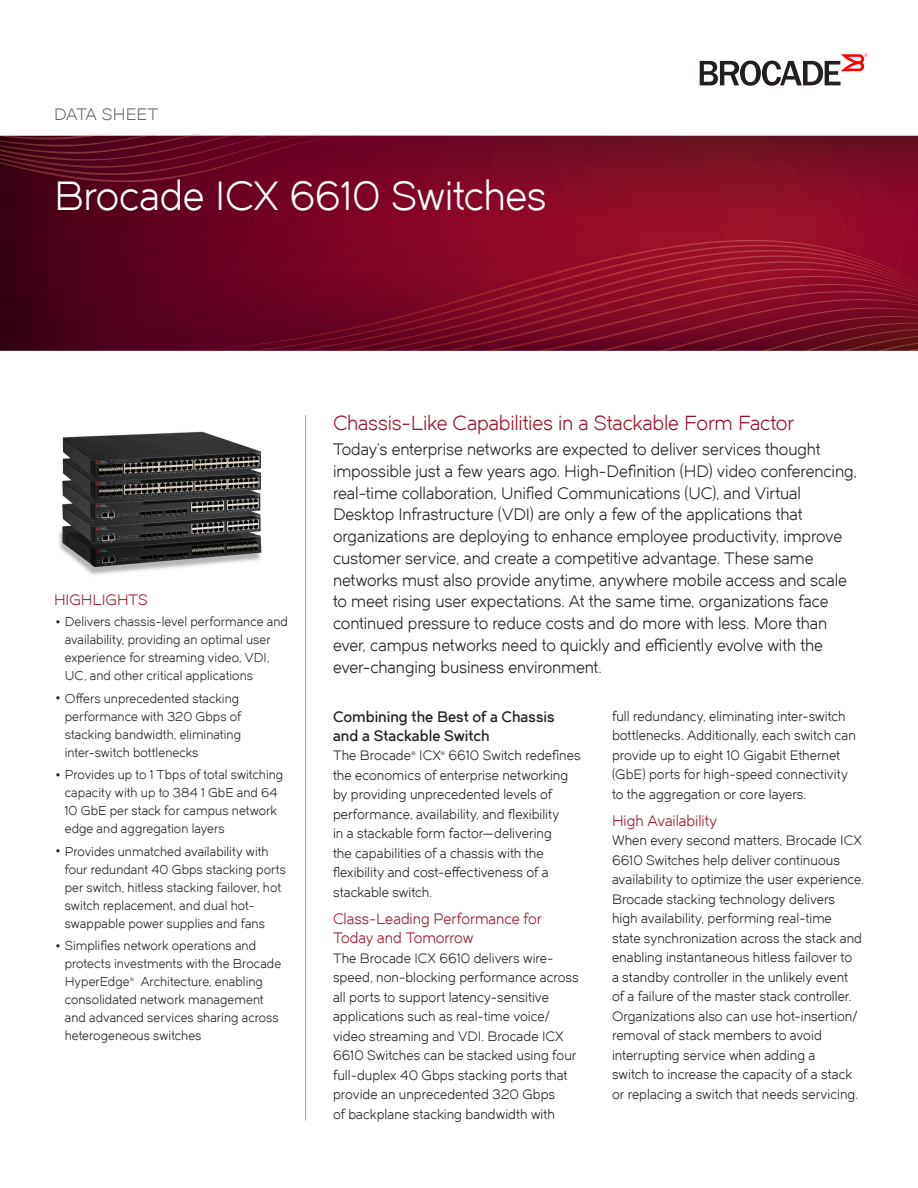
<style>
.page{position:relative;width:918px;height:1188px;background:#fff}
.page>*{position:absolute;margin:0;border:0;box-sizing:border-box;transform-origin:0 0}
.Document_Headline{font:40.5px "Dual 400";letter-spacing:-.01em;color:#fff}
.Headline{font:20.25px "Dual 400";letter-spacing:-.01em;color:#9b132a}
.Intro_body_copy{font:16.5px/21.8px "Dual 400";letter-spacing:-.005em;color:#231f20}
.t1{font:16.5px "Dual 400";letter-spacing:-.005em;color:#666}
.Subhead_2{font:15px/19.5px "Dual 400";letter-spacing:-.005em;color:#9b132a}
.Subhead{font:15px/18.8px "Dual 600";color:#231f20}
.Sidebar_Headline{font:15px "Dual 400";letter-spacing:-.005em;color:#9b132a}
.Body_copy{font:13.5px/19.5px "Dual 400";letter-spacing:.005em;color:#231f20}
.t2{font:12.75px/18px "Dual 400";letter-spacing:.005em;color:#231f20}
.s1{font-size:25.5px}
</style>
<div class="page">
<svg style="left:0;top:136px;width:918px;height:215px;background:#700621"></svg>
<svg style="left:171px;top:240px;width:747px;height:111px;background:#880927"></svg>
<svg style="left:174px;top:245px;width:744px;height:106px;background:#880a27"></svg>
<svg style="left:177px;top:250px;width:741px;height:101px;background:#890b28"></svg>
<svg style="left:179px;top:255px;width:739px;height:96px;background:#8a0b28"></svg>
<svg style="left:181px;top:261px;width:737px;height:90px;background:#8a0c28"></svg>
<svg style="left:182px;top:269px;width:736px;height:82px;background:#8a0c28"></svg>
<svg style="left:183px;top:276px;width:735px;height:75px;background:#870b27"></svg>
<svg style="left:185px;top:284px;width:733px;height:67px;background:#840b27"></svg>
<svg style="left:187px;top:291px;width:731px;height:60px;background:#820b26"></svg>
<svg style="left:189px;top:299px;width:729px;height:52px;background:#710a23"></svg>
<svg style="left:0;top:135px;width:377px;height:47px;background:#640924"></svg>
<img style="left:59px;top:431px;width:203px;height:144px">
<hr style="left:305px;top:415px;width:1px;height:705px;background:#a1a194">
<svg style="left:700px;top:54px;width:167px;height:32px"></svg>
<p class="t1" style="left:54px;top:105px;width:106px">DATA SHEET</p>
<p class="Document_Headline" style="left:54px;top:172px;width:494px">Brocade ICX 6610 Switches</p>
<p class="Sidebar_Headline" style="left:54px;top:591px;width:95px">HIGHLIGHTS</p>
<p class="t2" style="left:65px;top:613px;width:225px;text-indent:-11px"><span class="s1">•</span> Delivers chassis-level performance and availability, providing an optimal user experience for streaming video, VDI, UC, and other critical applications</p>
<p class="t2" style="left:65px;top:689px;width:178px;text-indent:-11px"><span class="s1">•</span> Offers unprecedented stacking performance with 320 Gbps of stacking bandwidth, eliminating inter-switch bottlenecks</p>
<p class="t2" style="left:65px;top:766px;width:220px;text-indent:-11px"><span class="s1">•</span> Provides up to 1 Tbps of total switching capacity with up to 384 1 GbE and 64<br>10 GbE per stack for campus network edge and aggregation layers</p>
<p class="t2" style="left:65px;top:842px;width:223px;text-indent:-11px"><span class="s1">•</span> Provides unmatched availability with four redundant 40 Gbps stacking ports per switch, hitless stacking failover, hot switch replacement, and dual hot&shy;swappable power supplies and fans</p>
<p class="t2" style="left:65px;top:937px;width:218px;text-indent:-11px"><span class="s1">•</span> Simplifies network operations and protects investments with the Brocade HyperEdge<sup>®</sup> Architecture, enabling consolidated network management and advanced services sharing across heterogeneous switches</p>
<p class="Headline" style="left:333px;top:411px;width:463px">Chassis-Like Capabilities in a Stackable Form Factor</p>
<p class="Intro_body_copy" style="left:333px;top:438px;width:525px">Today’s enterprise networks are expected to deliver services thought impossible just a few years ago. High-Definition (HD) video conferencing, real-time collaboration, Unified Communications (UC), and Virtual Desktop Infrastructure (VDI) are only a few of the applications that organizations are deploying to enhance employee productivity, improve customer service, and create a competitive advantage. These same networks must also provide anytime, anywhere mobile access and scale to meet rising user expectations. At the same time, organizations face continued pressure to reduce costs and do more with less. More than ever, campus networks need to quickly and efficiently evolve with the ever-changing business environment.</p>
<p class="Subhead" style="left:333px;top:707px;width:223px">Combining the Best of a Chassis and a Stackable Switch</p>
<p class="Body_copy" style="left:333px;top:746px;width:249px">The Brocade<sup>®</sup> ICX<sup>®</sup> 6610 Switch redefines the economics of enterprise networking by providing unprecedented levels of performance, availability, and flexibility<br>in a stackable form factor—delivering<br>the capabilities of a chassis with the flexibility and cost-effectiveness of a stackable switch.</p>
<p class="Subhead_2" style="left:333px;top:909px;width:210px">Class-Leading Performance for<br>Today and Tomorrow</p>
<p class="Body_copy" style="left:333px;top:948px;width:247px">The Brocade ICX 6610 delivers wire&shy;speed, non-blocking performance across all ports to support latency-sensitive applications such as real-time voice/ video streaming and VDI. Brocade ICX 6610 Switches can be stacked using four full-duplex 40 Gbps stacking ports that provide an unprecedented 320 Gbps<br>of backplane stacking bandwidth with</p>
<p class="Body_copy" style="left:612px;top:706px;width:245px">full redundancy, eliminating inter-switch bottlenecks. Additionally, each switch can provide up to eight 10 Gigabit Ethernet (GbE) ports for high-speed connectivity to the aggregation or core layers.</p>
<p class="Subhead_2" style="left:612px;top:811px;width:107px">High Availability</p>
<p class="Body_copy" style="left:612px;top:831px;width:254px">When every second matters, Brocade ICX 6610 Switches help deliver continuous availability to optimize the user experience.<br>Brocade stacking technology delivers high availability, performing real-time<br>state synchronization across the stack and enabling instantaneous hitless failover to<br>a standby controller in the unlikely event<br>of a failure of the master stack controller.<br>Organizations also can use hot-insertion/ removal of stack members to avoid interrupting service when adding a<br>switch to increase the capacity of a stack or replacing a switch that needs servicing.</p>
</div>
